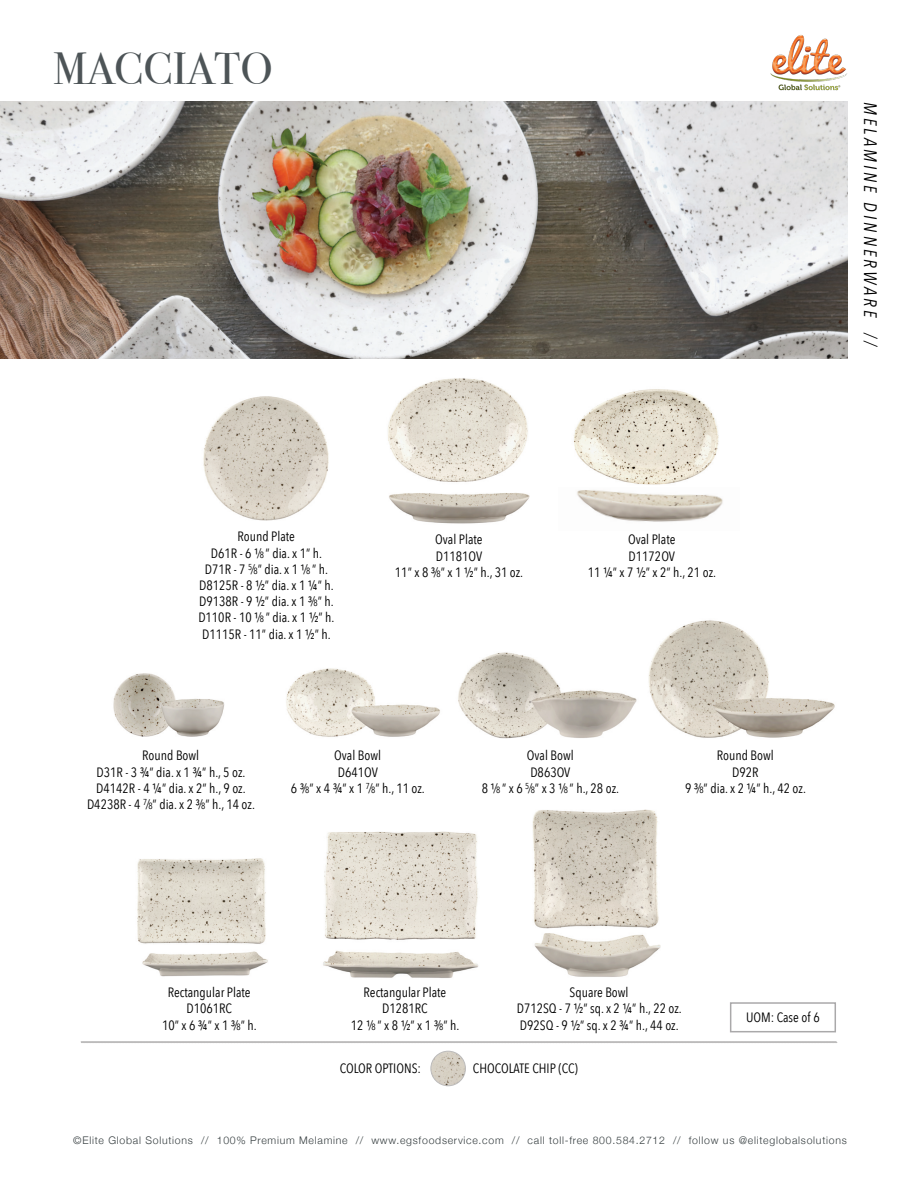
<style>
.page{position:relative;width:918px;height:1188px;background:#fff}
.page>*{position:absolute;margin:0;border:0;box-sizing:border-box;transform-origin:0 0}
.t1{font:45px "Bodoni Svty Two ITCTT";color:#4d5457}
.t2{font:italic 18px "Avenir Next Condensed";letter-spacing:.17em;color:#000001}
.t3{font:13.5px "Avenir Next Condensed";color:#000001}
.t4{font:300 10.5px "Helvetica Neue";letter-spacing:.07em;color:#353d3f}
.s1{font-size:9px}
</style>
<div class="page">
<img style="left:0;top:102px;width:848px;height:257px">
<svg style="left:80px;top:1041px;width:758px;height:2px;background:#c0bfbf"></svg>
<img style="left:431px;top:1051px;width:34px;height:35px;border-radius:17px">
<div style="left:431px;top:1051px;width:35px;height:35px;border:1px solid #bcbbbb;border-radius:50%"></div>
<img style="left:203px;top:396px;width:126px;height:125px">
<img style="left:388px;top:378px;width:140px;height:104px">
<img style="left:389px;top:493px;width:141px;height:31px">
<img style="left:574px;top:389px;width:145px;height:96px">
<img style="left:577px;top:490px;width:146px;height:32px">
<img style="left:137px;top:858px;width:129px;height:86px">
<img style="left:142px;top:951px;width:126px;height:26px">
<img style="left:324px;top:831px;width:154px;height:109px">
<img style="left:323px;top:950px;width:156px;height:28px">
<img style="left:532px;top:809px;width:127px;height:120px">
<img style="left:534px;top:933px;width:127px;height:44px">
<img style="left:113px;top:673px;width:112px;height:64px">
<img style="left:286px;top:668px;width:154px;height:69px">
<img style="left:458px;top:652px;width:179px;height:86px">
<img style="left:648px;top:620px;width:187px;height:118px">
<div style="left:730px;top:1002px;width:106px;height:30px;border:2px solid #aaa9aa"></div>
<img style="left:762px;top:35px;width:86px;height:73px">
<p class="t1" style="left:53px;top:32px;width:221px">MACCIATO</p>
<p class="t2" style="left:881px;top:102px;width:247px;rotate:90deg">MELAMINE DINNERWARE //</p>
<p class="t3" style="left:238px;top:525px;width:59px">Round Plate</p>
<p class="t3" style="left:211px;top:541px;width:113px">D61R - 6 1/<span class="s1">8</span> ” dia. x 1” h.</p>
<p class="t3" style="left:205px;top:557px;width:125px">D71R - 7 <sup>5</sup>/<span class="s1">8</span>” dia. x 1 1/<span class="s1">8</span> ” h.</p>
<p class="t3" style="left:199px;top:574px;width:136px">D8125R - 8 1/2” dia. x 1 1/4” h.</p>
<p class="t3" style="left:199px;top:590px;width:136px">D9138R - 9 1/2” dia. x 1 3/<span class="s1">8</span>” h.</p>
<p class="t3" style="left:198px;top:606px;width:138px">D110R - 10 1/<span class="s1">8</span> ” dia. x 1 1/2” h.</p>
<p class="t3" style="left:202px;top:622px;width:130px">D1115R - 11” dia. x 1 1/2” h.</p>
<p class="t3" style="left:435px;top:528px;width:49px">Oval Plate</p>
<p class="t3" style="left:436px;top:544px;width:48px">D1181OV</p>
<p class="t3" style="left:395px;top:560px;width:130px">11” x 8 3/<span class="s1">8</span>” x 1 1/2” h., 31 oz.</p>
<p class="t3" style="left:628px;top:528px;width:49px">Oval Plate</p>
<p class="t3" style="left:629px;top:544px;width:48px">D1172OV</p>
<p class="t3" style="left:588px;top:560px;width:130px">11 1/4” x 7 1/2” x 2” h., 21 oz.</p>
<p class="t3" style="left:142px;top:744px;width:58px">Round Bowl</p>
<p class="t3" style="left:96px;top:760px;width:151px">D31R - 3 3/4” dia. x 1 3/4” h., 5 oz.</p>
<p class="t3" style="left:96px;top:776px;width:151px">D4142R - 4 1/4” dia. x 2” h., 9 oz.</p>
<p class="t3" style="left:87px;top:793px;width:169px">D4238R - 4 <sup>7</sup>/<span class="s1">8</span>” dia. x 2 3/<span class="s1">8</span>” h., 14 oz.</p>
<p class="t3" style="left:334px;top:744px;width:48px">Oval Bowl</p>
<p class="t3" style="left:338px;top:760px;width:42px">D641OV</p>
<p class="t3" style="left:291px;top:776px;width:136px">6 3/<span class="s1">8</span>” x 4 3/4” x 1 <sup>7</sup>/<span class="s1">8</span>” h., 11 oz.</p>
<p class="t3" style="left:527px;top:744px;width:48px">Oval Bowl</p>
<p class="t3" style="left:530px;top:760px;width:42px">D863OV</p>
<p class="t3" style="left:482px;top:776px;width:139px">8 1/<span class="s1">8</span> ” x 6 <sup>5</sup>/<span class="s1">8</span>” x 3 1/<span class="s1">8</span> ” h., 28 oz.</p>
<p class="t3" style="left:717px;top:744px;width:58px">Round Bowl</p>
<p class="t3" style="left:732px;top:760px;width:28px">D92R</p>
<p class="t3" style="left:685px;top:776px;width:122px">9 3/<span class="s1">8</span>” dia. x 2 1/4” h., 42 oz.</p>
<p class="t3" style="left:168px;top:981px;width:84px">Rectangular Plate</p>
<p class="t3" style="left:186px;top:997px;width:47px">D1061RC</p>
<p class="t3" style="left:162px;top:1013px;width:96px">10” x 6 3/4” x 1 3/<span class="s1">8</span>” h.</p>
<p class="t3" style="left:364px;top:981px;width:84px">Rectangular Plate</p>
<p class="t3" style="left:382px;top:997px;width:47px">D1281RC</p>
<p class="t3" style="left:351px;top:1013px;width:110px">12 1/<span class="s1">8</span> ” x 8 1/2” x 1 3/<span class="s1">8</span>” h.</p>
<p class="t3" style="left:570px;top:981px;width:61px">Square Bowl</p>
<p class="t3" style="left:517px;top:997px;width:167px">D712SQ - 7 1/2” sq. x 2 1/4” h., 22 oz.</p>
<p class="t3" style="left:520px;top:1013px;width:160px">D92SQ - 9 1/2” sq. x 2 3/4” h., 44 oz.</p>
<p class="t3" style="left:340px;top:1057px;width:83px">COLOR OPTIONS:</p>
<p class="t3" style="left:473px;top:1057px;width:107px">CHOCOLATE CHIP (CC)</p>
<p class="t3" style="left:746px;top:1006px;width:75px">UOM: Case of 6</p>
<p class="t4" style="left:73px;top:1132px;width:775px">©Elite Global Solutions // 100% Premium Melamine // www.egsfoodservice.com // call toll-free 800.584.2712 // follow us @eliteglobalsolutions</p>
</div>
